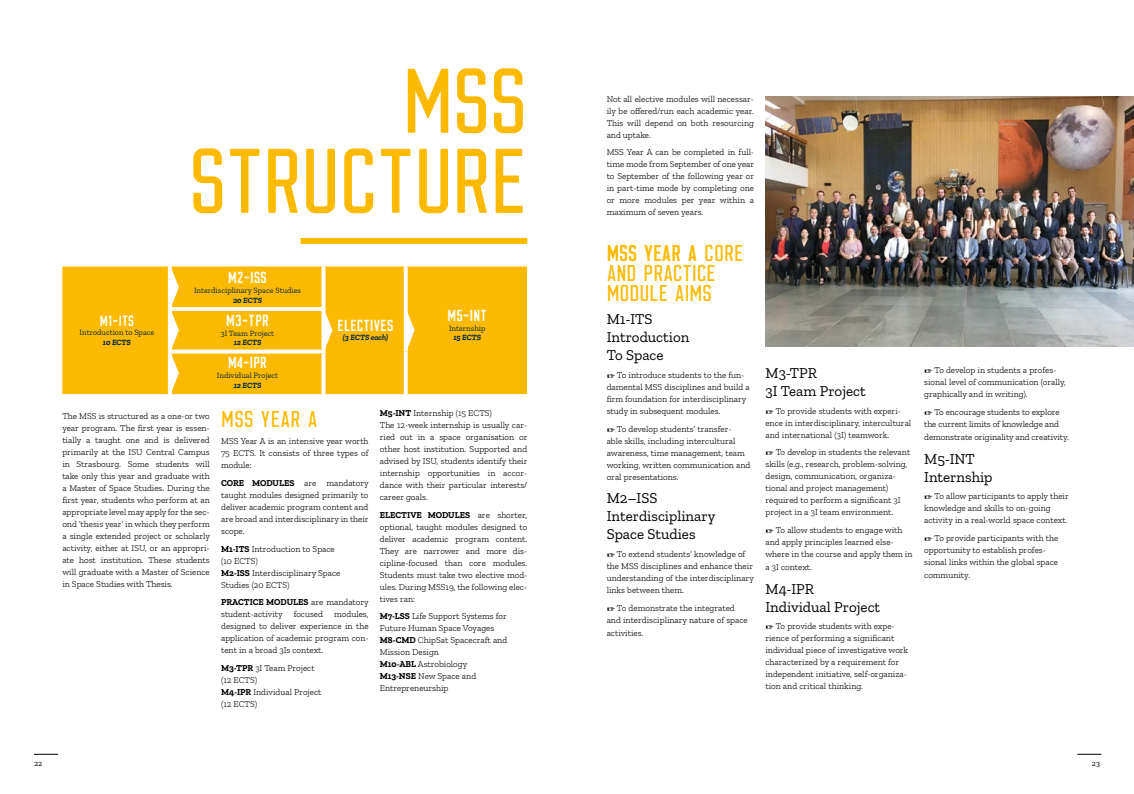
<style>
.page{position:relative;width:1134px;height:794px;background:#fff}
.page>*{position:absolute;margin:0;border:0;box-sizing:border-box;transform-origin:0 0}
.t1{font:80px/80px "Clarke";letter-spacing:-.015em;color:#fbba00;text-align:right}
.t2{font:20px/20px "Clarke";color:#fbba00}
.t3{font:15px/18px "Zilla Slab";color:#000}
.t4{font:500 14px "Clarke";letter-spacing:.02em;color:#fff}
.t5{font:500 13px "Clarke";color:#fff}
.t6{font:300 9px/12px "Zilla Slab";color:#000}
.t7{font:8px "Zilla Slab";color:#072940}
.t8{font:italic 700 8px "Zilla Slab";color:#072940}
.t9{font:8px "Zilla Slab";color:#000}
.s1{font-weight:700}
.s2{font-weight:500}
</style>
<div class="page">
<svg style="left:34px;top:754px;width:24px;height:1px"></svg>
<svg style="left:1077px;top:754px;width:24px;height:1px"></svg>
<div style="left:62px;top:266px;width:465px;height:128px;background:#fbba00"></div>
<hr style="left:168px;top:266px;width:4px;height:41px;background:#fff">
<svg style="left:321px;top:266px;width:4px;height:41px"></svg>
<svg style="left:404px;top:266px;width:4px;height:43px"></svg>
<hr style="left:404px;top:309px;width:4px;height:42px;background:#fff">
<svg style="left:404px;top:351px;width:4px;height:43px"></svg>
<hr style="left:168px;top:307px;width:157px;height:4px;background:#fff">
<hr style="left:168px;top:311px;width:4px;height:38px;background:#fff">
<svg style="left:321px;top:311px;width:3px;height:38px"></svg>
<svg style="left:168px;top:349px;width:157px;height:4px"></svg>
<hr style="left:168px;top:353px;width:4px;height:41px;background:#fff">
<svg style="left:321px;top:353px;width:4px;height:41px"></svg>
<svg style="left:324px;top:309px;width:8px;height:42px"></svg>
<svg style="left:407px;top:309px;width:8px;height:42px"></svg>
<svg style="left:171px;top:266px;width:8px;height:128px"></svg>
<div style="left:300px;top:238px;width:227px;height:6px;background:#fbba00"></div>
<img style="left:765px;top:96px;width:369px;height:251px">
<h1 class="t1" style="left:189px;top:61px;width:340px">MSS<br>STRUCTURE</h1>
<h3 class="t5" style="left:100px;top:312px;width:36px">M1-ITS</h3>
<p class="t7" style="left:80px;top:328px;width:76px">Introduction to Space</p>
<p class="t8" style="left:103px;top:337px;width:29px">10 ECTS</p>
<h3 class="t4" style="left:228px;top:269px;width:40px">M2-ISS</h3>
<p class="t7" style="left:194px;top:286px;width:109px">Interdisciplinary Space Studies</p>
<p class="t8" style="left:233px;top:295px;width:30px">20 ECTS</p>
<h3 class="t4" style="left:226px;top:311px;width:44px">M3-TPR</h3>
<p class="t7" style="left:221px;top:328px;width:55px">3I Team Project</p>
<p class="t8" style="left:234px;top:338px;width:29px">12 ECTS</p>
<h3 class="t4" style="left:228px;top:354px;width:40px">M4-IPR</h3>
<p class="t7" style="left:217px;top:371px;width:63px">Individual Project</p>
<p class="t8" style="left:234px;top:380px;width:29px">12 ECTS</p>
<h3 class="t4" style="left:337px;top:316px;width:57px">ELECTIVES</h3>
<p class="t8" style="left:343px;top:333px;width:47px">(3 ECTS each)</p>
<h3 class="t4" style="left:447px;top:306px;width:41px">M5-INT</h3>
<p class="t7" style="left:449px;top:324px;width:38px">Internship</p>
<p class="t8" style="left:453px;top:333px;width:29px">15 ECTS</p>
<p class="t6" style="left:62px;top:410px;width:149px;text-align:justify">The MSS is structured as a one-or two year program. The first year is essen&shy;tially a taught one and is delivered primarily at the ISU Central Campus in Strasbourg. Some students will take only this year and graduate with a Master of Space Studies. During the first year, students who perform at an appropriate level may apply for the sec&shy;ond ‘thesis year’ in which they perform a single extended project or scholarly activity, either at ISU, or an appropri&shy;ate host institution. These students will graduate with a Master of Science in Space Studies with Thesis.</p>
<h2 class="t2" style="left:221px;top:408px;width:98px">MSS YEAR A</h2>
<p class="t6" style="left:221px;top:435px;width:149px;text-align:justify">MSS Year A is an intensive year worth 75 ECTS. It consists of three types of module:</p>
<p class="t6" style="left:221px;top:477px;width:149px;text-align:justify"><span class="s1">CORE MODULES</span> are mandatory taught modules designed primarily to deliver academic program content and are broad and interdisciplinary in their scope.</p>
<p class="t6" style="left:221px;top:542px;width:121px"><span class="s1">M1-ITS</span> Introduction to Space (10 ECTS)<br><span class="s1">M2-ISS</span> Interdisciplinary Space<br>Studies (20 ECTS)</p>
<p class="t6" style="left:221px;top:596px;width:149px;text-align:justify"><span class="s1">PRACTICE MODULES</span> are mandatory student-activity focused modules, designed to deliver experience in the application of academic program con&shy;tent in a broad 3Is context.</p>
<p class="t6" style="left:221px;top:662px;width:102px"><span class="s1">M3-TPR</span> 3I Team Project (12 ECTS)<br><span class="s1">M4-IPR</span> Individual Project (12 ECTS)</p>
<p class="t6" style="left:380px;top:407px;width:149px"><span class="s1">M5-INT</span> Internship (15 ECTS)<br>The 12-week internship is usually car&shy;ried out in a space organisation or other host institution. Supported and advised by ISU, students identify their internship opportunities in accor&shy;dance with their particular interests/ career goals.</p>
<p class="t6" style="left:380px;top:508px;width:149px;text-align:justify"><span class="s1">ELECTIVE MODULES</span> are shorter, optional, taught modules designed to deliver academic program content.<br>They are narrower and more dis&shy;cipline-focused than core modules.<br>Students must take two elective mod&shy;ules. During MSS19, the following elec&shy;tives ran:</p>
<p class="t6" style="left:380px;top:610px;width:129px"><span class="s1">M7-LSS</span> Life Support Systems for<br>Future Human Space Voyages<br><span class="s1">M8-CMD</span> ChipSat Spacecraft and<br>Mission Design<br><span class="s1">M10-ABL</span> Astrobiology<br><span class="s1">M13-NSE</span> New Space and<br>Entrepreneurship</p>
<p class="t6" style="left:607px;top:93px;width:149px;text-align:justify">Not all elective modules will necessar&shy;ily be offered/run each academic year.<br>This will depend on both resourcing and uptake.</p>
<p class="t6" style="left:607px;top:146px;width:149px;text-align:justify">MSS Year A can be completed in full&shy;time mode from September of one year to September of the following year or in part-time mode by completing one or more modules per year within a maximum of seven years.</p>
<h2 class="t2" style="left:607px;top:243px;width:138px"><span class="s2">MSS YEAR A</span> CORE<br>AND PRACTICE<br>MODULE AIMS</h2>
<h3 class="t3" style="left:607px;top:310px;width:84px">M1-ITS<br>Introduction<br>To Space</h3>
<p class="t6" style="left:607px;top:369px;width:145px">☞ To introduce students to the fun&shy;damental MSS disciplines and build a firm foundation for interdisciplinary study in subsequent modules.</p>
<p class="t6" style="left:607px;top:423px;width:145px">☞ To develop students’ transfer-<br>able skills, including intercultural awareness, time management, team working, written communication and oral presentations.</p>
<h3 class="t3" style="left:607px;top:489px;width:110px">M2–ISS<br>Interdisciplinary<br>Space Studies</h3>
<p class="t6" style="left:607px;top:548px;width:149px">☞ To extend students’ knowledge of the MSS disciplines and enhance their understanding of the interdisciplinary links between them.</p>
<p class="t6" style="left:607px;top:602px;width:143px">☞ To demonstrate the integrated and interdisciplinary nature of space</p>
<p class="t6" style="left:607px;top:627px;width:38px">activities.</p>
<h3 class="t3" style="left:765px;top:364px;width:102px">M3-TPR<br>3I Team Project</h3>
<p class="t6" style="left:765px;top:404px;width:147px">☞ To provide students with experi&shy;ence in interdisciplinary, intercultural and international (3I) teamwork.</p>
<p class="t6" style="left:765px;top:446px;width:146px">☞ To develop in students the relevant skills (e.g., research, problem-solving, design, communication, organiza&shy;tional and project management) required to perform a significant 3I project in a 3I team environment.</p>
<p class="t6" style="left:765px;top:524px;width:149px">☞ To allow students to engage with and apply principles learned else&shy;where in the course and apply them in</p>
<p class="t6" style="left:765px;top:561px;width:48px">a 3I context.</p>
<h3 class="t3" style="left:765px;top:579px;width:116px">M4-IPR<br>Individual Project</h3>
<p class="t6" style="left:765px;top:620px;width:144px">☞ To provide students with expe&shy;rience of performing a significant individual piece of investigative work characterized by a requirement for independent initiative, self-organiza&shy;tion and critical thinking.</p>
<p class="t6" style="left:924px;top:364px;width:143px">☞ To develop in students a profes&shy;sional level of communication (orally, graphically and in writing).</p>
<p class="t6" style="left:924px;top:406px;width:137px">☞ To encourage students to explore the current limits of knowledge and</p>
<p class="t6" style="left:924px;top:431px;width:146px">demonstrate originality and creativity.</p>
<h3 class="t3" style="left:924px;top:449px;width:70px">M5-INT<br>Internship</h3>
<p class="t6" style="left:924px;top:490px;width:146px">☞ To allow participants to apply their knowledge and skills to on-going activity in a real-world space context.</p>
<p class="t6" style="left:924px;top:532px;width:136px">☞ To provide participants with the opportunity to establish profes&shy;sional links within the global space</p>
<p class="t6" style="left:924px;top:569px;width:48px">community.</p>
<p class="t9" style="left:34px;top:759px;width:10px">22</p>
<p class="t9" style="left:1092px;top:759px;width:10px">23</p>
</div>
